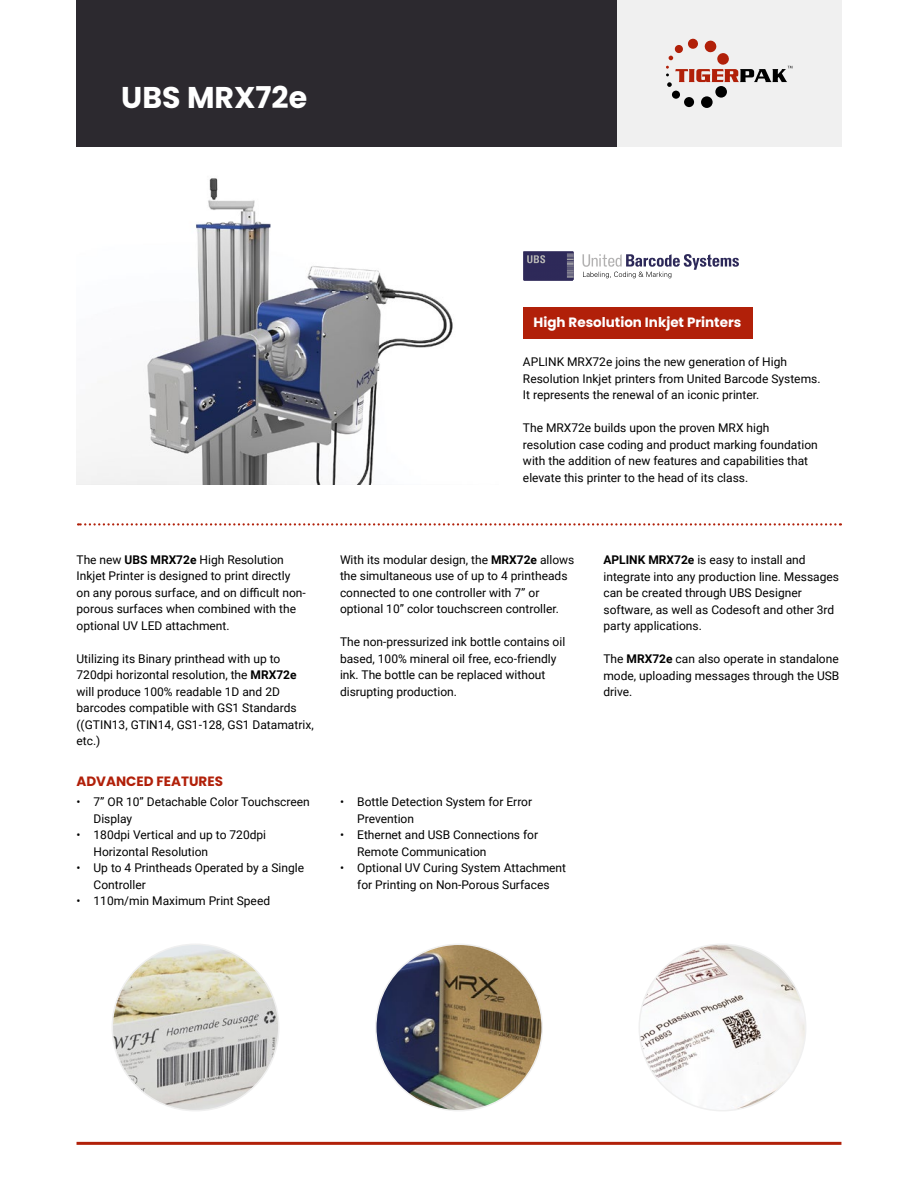
<style>
.page{position:relative;width:918px;height:1188px;background:#fff}
.page>*{position:absolute;margin:0;border:0;box-sizing:border-box;transform-origin:0 0}
.t1{font:700 30px "Poppins";color:#fff}
.t2{font:700 13.5px "Poppins";color:#fff}
.t3{font:700 13.5px "Poppins";color:#b12009}
.t4{font:12px/16.5px "Roboto";color:#000}
.s1{font-weight:700}
</style>
<div class="page">
<hr style="left:77px;top:1142px;width:764px;height:3px;background:#b12009">
<img style="left:77px;top:178px;width:376px;height:306px">
<div style="left:523px;top:307px;width:229px;height:31px;background:#b12009"></div>
<div style="left:77px;top:0;width:540px;height:147px;background:#2c292f"></div>
<div style="left:617px;top:0;width:224px;height:147px;background:#f0f0f0"></div>
<svg style="left:78px;top:523px;width:763px;height:3px"></svg>
<img style="left:112px;top:944px;width:167px;height:167px;border-radius:83px">
<img style="left:376px;top:944px;width:166px;height:167px;border-radius:83px">
<img style="left:639px;top:944px;width:167px;height:167px;border-radius:83px">
<div style="left:715px;top:86px;width:12px;height:12px;background:#000;border-radius:50%"></div>
<div style="left:701px;top:96px;width:12px;height:12px;background:#000;border-radius:50%"></div>
<div style="left:684px;top:97px;width:10px;height:10px;background:#000;border-radius:50%"></div>
<div style="left:672px;top:91px;width:8px;height:8px;background:#000;border-radius:50%"></div>
<svg style="left:666px;top:40px;width:126px;height:47px"></svg>
<svg style="left:523px;top:251px;width:51px;height:30px;background:#3f3b65"></svg>
<svg style="left:582px;top:254px;width:157px;height:24px"></svg>
<h1 class="t1" style="left:121px;top:80px;width:187px">UBS MRX72e</h1>
<p class="t2" style="left:534px;top:315px;width:209px">High Resolution Inkjet Printers</p>
<p class="t4" style="left:523px;top:353px;width:299px">APLINK MRX72e joins the new generation of High<br>Resolution Inkjet printers from United Barcode Systems.<br>It represents the renewal of an iconic printer.</p>
<p class="t4" style="left:523px;top:419px;width:296px">The MRX72e builds upon the proven MRX high resolution case coding and product marking foundation with the addition of new features and capabilities that elevate this printer to the head of its class.</p>
<p class="t4" style="left:77px;top:551px;width:231px">The new <span class="s1">UBS MRX72e</span> High Resolution Inkjet Printer is designed to print directly on any porous surface, and on difficult non&shy;porous surfaces when combined with the optional UV LED attachment.</p>
<p class="t4" style="left:77px;top:650px;width:239px">Utilizing its Binary printhead with up to 720dpi horizontal resolution, the <span class="s1">MRX72e </span>will produce 100% readable 1D and 2D barcodes compatible with GS1 Standards ((GTIN13, GTIN14, GS1-128, GS1 Datamatrix, etc.)</p>
<p class="t3" style="left:77px;top:773px;width:148px">ADVANCED FEATURES</p>
<p class="t4" style="left:94px;top:793px;width:218px;text-indent:-17px">• 7” OR 10” Detachable Color Touchscreen<br>Display</p>
<p class="t4" style="left:94px;top:826px;width:174px;text-indent:-17px">• 180dpi Vertical and up to 720dpi<br>Horizontal Resolution</p>
<p class="t4" style="left:94px;top:859px;width:212px;text-indent:-17px">• Up to 4 Printheads Operated by a Single<br>Controller</p>
<p class="t4" style="left:77px;top:892px;width:195px">• 110m/min Maximum Print Speed</p>
<p class="t4" style="left:340px;top:551px;width:236px">With its modular design, the <span class="s1">MRX72e</span> allows the simultaneous use of up to 4 printheads connected to one controller with 7” or optional 10” color touchscreen controller.</p>
<p class="t4" style="left:340px;top:633px;width:227px">The non-pressurized ink bottle contains oil based, 100% mineral oil free, eco-friendly ink. The bottle can be replaced without disrupting production.</p>
<p class="t4" style="left:357px;top:793px;width:176px;text-indent:-17px">• Bottle Detection System for Error<br>Prevention</p>
<p class="t4" style="left:357px;top:826px;width:182px;text-indent:-17px">• Ethernet and USB Connections for<br>Remote Communication</p>
<p class="t4" style="left:340px;top:859px;width:227px;text-align:center">• Optional UV Curing System Attachment for Printing on Non-Porous Surfaces</p>
<p class="t4" style="left:603px;top:551px;width:237px"><span class="s1">APLINK MRX72e</span> is easy to install and integrate into any production line. Messages can be created through UBS Designer software, as well as Codesoft and other 3rd party applications.</p>
<p class="t4" style="left:603px;top:650px;width:237px;text-align:justify">The <span class="s1">MRX72e</span> can also operate in standalone mode, uploading messages through the USB drive.</p>
</div>
